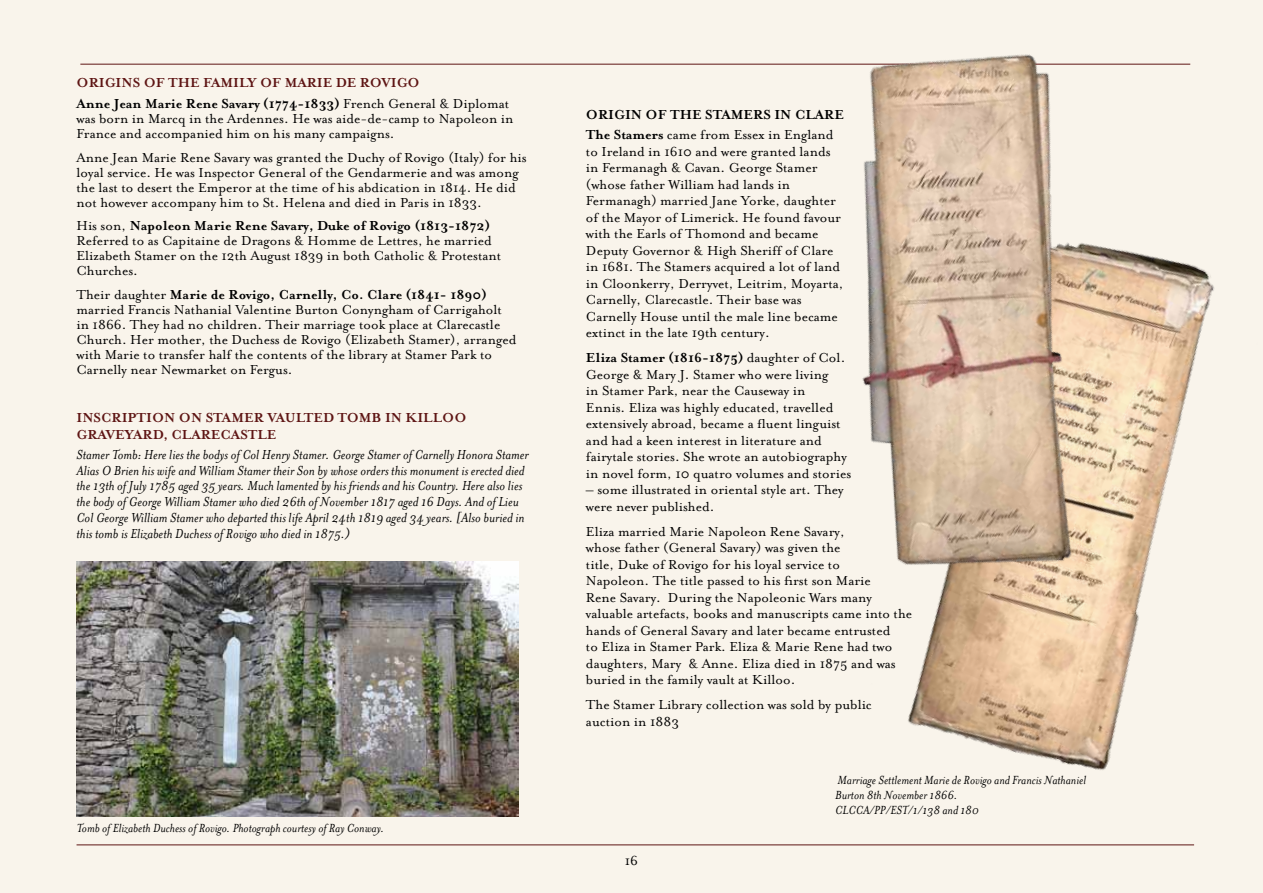
<style>
.page{position:relative;width:1263px;height:893px;background:#f9f4eb}
.page>*{position:absolute;margin:0;border:0;box-sizing:border-box;transform-origin:0 0}
.t1{font:15px/16.5px "Mrs Eaves Roman";color:#000}
.t2{font:italic 15px/15.8px "Mrs Eaves";color:#000}
.t3{font:700 15px/21.3px "Mrs Eaves";color:#000}
.t4{font:700 15px "Mrs Eaves";color:#5e1514}
.t5{font:italic 13.5px/15px "Mrs Eaves";color:#000}
.s1{color:#5e1514}
.s2{font-family:"Mrs Eaves Roman";font-weight:400}
.s3{font-family:"Mrs Eaves";font-weight:700}
</style>
<div class="page">
<hr style="left:77px;top:844px;width:1117px;height:1px;background:#5e1514">
<img style="left:77px;top:562px;width:442px;height:254px">
<hr style="left:80px;top:64px;width:1110px;height:1px;background:#5e1514">
<img style="left:908px;top:651px;width:224px;height:119px">
<img style="left:652px;top:54px;width:563px;height:597px">
<p class="t4" style="left:77px;top:74px;width:166px">ORIGINS OF THE FAMILY</p>
<p class="t3" style="left:77px;top:72px;width:434px;text-indent:184px"><span class="s1">OF MARIE DE ROVIGO<br></span>Anne Jean Marie Rene Savary (1774-1833) <span class="s2">French General &amp; Diplomat</span></p>
<p class="t1" style="left:77px;top:112px;width:438px;line-height:15px">was born in Marcq in the Ardennes. He was aide-de-camp to Napoleon in<br>France and accompanied him on his many campaigns.</p>
<p class="t1" style="left:77px;top:150px;width:452px;line-height:15px">Anne Jean Marie Rene Savary was granted the Duchy of Rovigo (Italy) for his loyal service. He was Inspector General of the Gendarmerie and was among the last to desert the Emperor at the time of his abdication in 1814. He did not however accompany him to St. Helena and died in Paris in 1833.</p>
<p class="t3" style="left:77px;top:215px;width:415px"><span class="s2">His son,</span> Napoleon Marie Rene Savary, Duke of Rovigo (1813-1872)</p>
<p class="t1" style="left:77px;top:234px;width:426px;line-height:15px">Referred to as Capitaine de Dragons &amp; Homme de Lettres, he married<br>Elizabeth Stamer on the 12th August 1839 in both Catholic &amp; Protestant<br>Churches.</p>
<p class="t3" style="left:77px;top:284px;width:412px"><span class="s2">Their daughter</span> Marie de Rovigo, Carnelly, Co. Clare (1841- 1890)</p>
<p class="t1" style="left:77px;top:302px;width:441px;line-height:15px">married Francis Nathanial Valentine Burton Conyngham of Carrigaholt in 1866. They had no children. Their marriage took place at Clarecastle Church. Her mother, the Duchess de Rovigo (Elizabeth Stamer), arranged with Marie to transfer half the contents of the library at Stamer Park to Carnelly near Newmarket on Fergus.</p>
<p class="t4" style="left:77px;top:409px;width:28px">Inscr</p>
<p class="t4" style="left:122px;top:409px;width:103px">iption on Stamer</p>
<p class="t4" style="left:267px;top:409px;width:92px">Vaulted Tomb</p>
<p class="t4" style="left:385px;top:409px;width:70px">in Killoo</p>
<p class="t4" style="left:77px;top:426px;width:21px">Grave</p>
<p class="t4" style="left:124px;top:426px;width:78px">yard, Clarecast</p>
<p class="t4" style="left:257px;top:426px;width:17px">le</p>
<p class="t2" style="left:77px;top:447px;width:454px">Stamer Tomb: Here lies the bodys of Col Henry Stamer. George Stamer of Carnelly Honora Stamer Alias O Brien his wife and William Stamer their Son by whose orders this monument is erected died the 13th of July 1785 aged 35 years. Much lamented by his friends and his Country. Here also lies the body of George William Stamer who died 26th of November 1817 aged 16 Days. And of Lieu Col George William Stamer who departed this life April 24th 1819 aged 34 years. [Also buried in this tomb is Elizabeth Duchess of Rovigo who died in 1875.)</p>
<p class="t5" style="left:77px;top:820px;width:309px">Tomb of Elizabeth Duchess of Rovigo. Photograph courtesy of Ray Conway.</p>
<p class="t3" style="left:586px;top:104px;width:138px">Origin of the Stamers</p>
<p class="t3" style="left:774px;top:104px;width:52px">in Clare</p>
<p class="t1" style="left:586px;top:127px;width:259px"><span class="s3">The Stamers</span> came from Essex in England to Ireland in 1610 and were granted lands in Fermanagh &amp; Cavan. George Stamer (whose father William had lands in Fermanagh) married Jane Yorke, daughter of the Mayor of Limerick. He found favour with the Earls of Thomond and became Deputy Governor &amp; High Sheriff of Clare in 1681. The Stamers acquired a lot of land in Cloonkerry, Derryvet, Leitrim, Moyarta, Carnelly, Clarecastle. Their base was Carnelly House until the male line became extinct in the late 19th century.</p>
<p class="t3" style="left:586px;top:347px;width:261px">Eliza Stamer (1816-1875) <span class="s2">daughter of Col.</span></p>
<p class="t1" style="left:586px;top:366px;width:267px">George &amp; Mary J. Stamer who were living<br>in Stamer Park, near the Causeway in<br>Ennis. Eliza was highly educated, travelled extensively abroad, became a fluent linguist and had a keen interest in literature and fairytale stories. She wrote an autobiography in novel form, 10 quatro volumes and stories</p>
<p class="t1" style="left:586px;top:482px;width:259px">– some illustrated in oriental style art. They were never published.</p>
<p class="t1" style="left:586px;top:523px;width:328px">Eliza married Marie Napoleon Rene Savary,<br>whose father (General Savary) was given the<br>title, Duke of Rovigo for his loyal service to<br>Napoleon. The title passed to his first son Marie<br>Rene Savary. During the Napoleonic Wars many valuable artefacts, books and manuscripts came into the hands of General Savary and later became entrusted<br>to Eliza in Stamer Park. Eliza &amp; Marie Rene had two daughters, Mary &amp; Anne. Eliza died in 1875 and was buried in the family vault at Killoo.</p>
<p class="t1" style="left:586px;top:697px;width:287px">The Stamer Library collection was sold by public auction in 1883</p>
<p class="t1" style="left:625px;top:852px;width:15px">16</p>
<p class="t5" style="left:835px;top:773px;width:252px">Marriage Settlement Marie de Rovigo and Francis Nathaniel<br>Burton 8th November 1866.<br>CLCCA/PP/EST/1/138 and 180</p>
</div>
